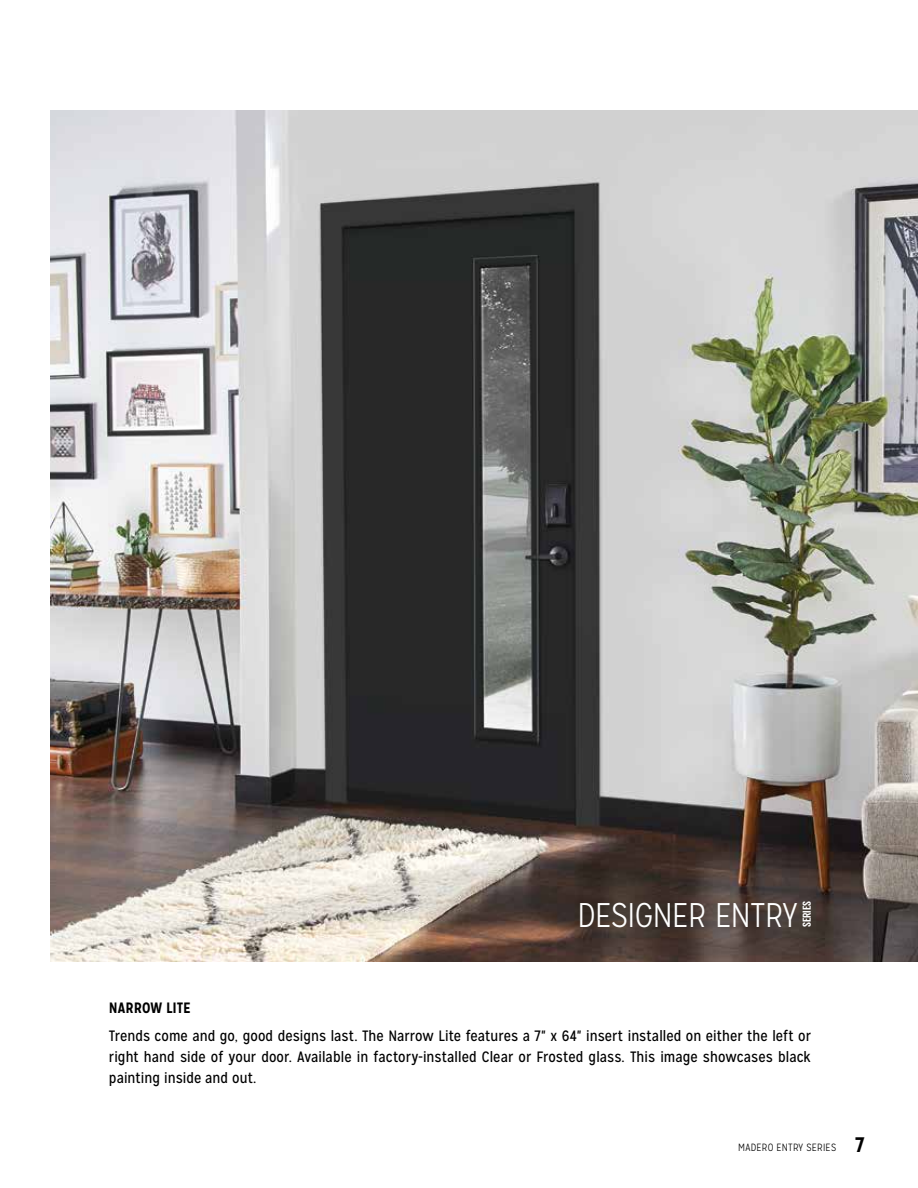
<style>
.page{position:relative;width:918px;height:1188px;background:#fff}
.page>*{position:absolute;margin:0;border:0;box-sizing:border-box;transform-origin:0 0}
.t1{font:300 34.2px "Mission Gothic";letter-spacing:-.015em;color:#fff}
.t2{font:15px/21px "Mission Gothic";color:#000;text-align:justify}
.t3{font:700 15px "Mission Gothic";letter-spacing:-.005em;color:#000}
.t4{font:11.4px "Langdon";color:#fff}
.t5{font:300 10.5px "Mission Gothic";letter-spacing:.02em;color:#000}
.s1{font-weight:700;font-size:21px}
</style>
<div class="page">
<img style="left:50px;top:110px;width:868px;height:851px">
<h1 class="t1" style="left:578px;top:895px;width:222px">DESIGNER ENTRY</h1>
<p class="t4" style="left:800px;top:927px;width:28px;rotate:-90deg">SERIES</p>
<p class="t3" style="left:109px;top:998px;width:84px">NARROW LITE</p>
<p class="t2" style="left:109px;top:1025px;width:704px">Trends come and go, good designs last. The Narrow Lite features a 7" x 64" insert installed on either the left or right hand side of your door. Available in factory-installed Clear or Frosted glass. This image showcases black painting inside and out.</p>
<p class="t5" style="left:738px;top:1141px;width:127px">MADERO ENTRY SERIES <span class="s1">7</span></p>
</div>
